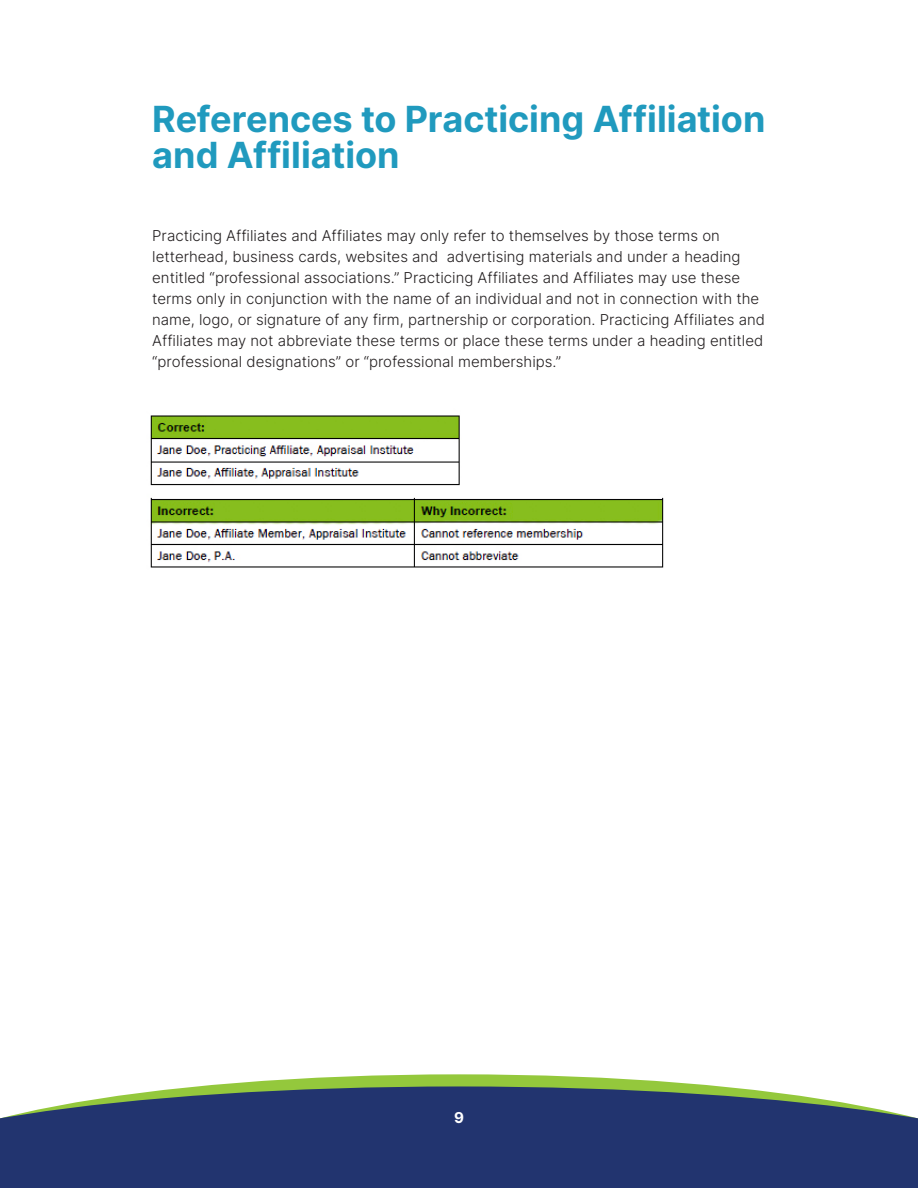
<style>
.page{position:relative;width:918px;height:1188px;background:#fff}
.page>*{position:absolute;margin:0;border:0;box-sizing:border-box;transform-origin:0 0}
.t1{font:36px "Inter";color:#209abe}
.t2{font:300 15px/21px "Inter";color:#231f20}
.t3{font:15px "Inter";color:#fff}
</style>
<div class="page">
<svg style="left:202px;top:1074px;width:514px;height:12px;fill:#94c83c"></svg>
<svg style="left:0;top:1086px;width:918px;height:102px;background:#334675"></svg>
<img style="left:150px;top:415px;width:514px;height:153px">
<p class="t1" style="left:152px;top:93px;width:615px">References to Practicing Affiliation</p>
<p class="t1" style="left:152px;top:129px;width:249px">and Affiliation</p>
<p class="t2" style="left:152px;top:224px;width:614px">Practicing Affiliates and Affiliates may only refer to themselves by those terms on letterhead, business cards, websites and advertising materials and under a heading entitled “professional associations.” Practicing Affiliates and Affiliates may use these terms only in conjunction with the name of an individual and not in connection with the name, logo, or signature of any firm, partnership or corporation. Practicing Affiliates and Affiliates may not abbreviate these terms or place these terms under a heading entitled “professional designations” or “professional memberships.”</p>
<p class="t3" style="left:454px;top:1106px;width:11px">9</p>
</div>
